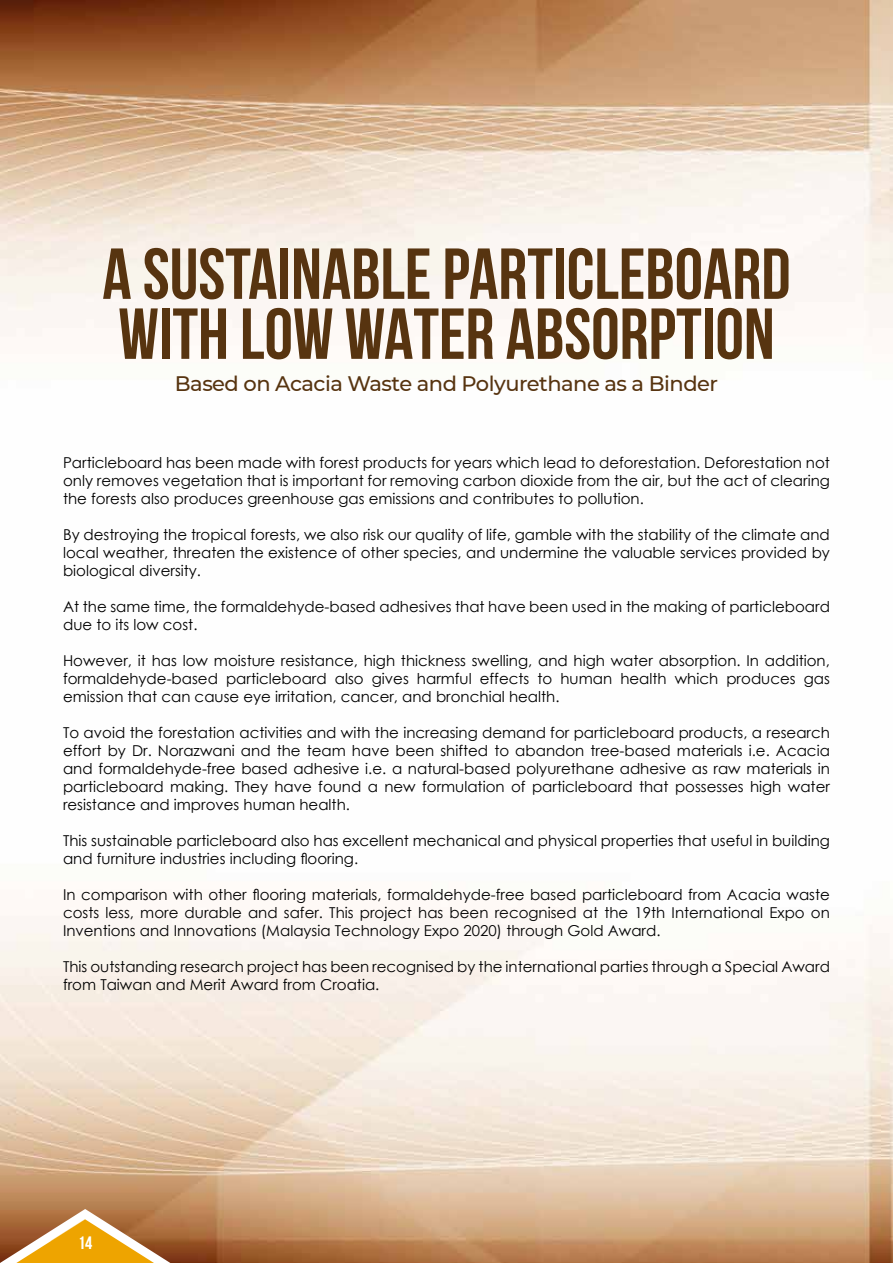
<style>
.page{position:relative;width:893px;height:1263px;background:#fff}
.page>*{position:absolute;margin:0;border:0;box-sizing:border-box;transform-origin:0 0}
.t1{font:700 72px/60px "Bebas Neue";color:#573410}
.t2{font:500 21px "Montserrat";letter-spacing:-.025em;color:#573410}
.t3{font:700 18px "Bebas Neue";color:#fff}
.t4{font:15px/18px "Century Gothic";color:#000;text-align:justify}
</style>
<div class="page">
<img style="left:0;top:0;width:893px;height:1263px">
<svg style="left:0;top:1209px;width:170px;height:54px"></svg>
<h1 class="t1" style="left:102px;top:243px;width:690px">A SUSTAINABLE PARTICLEBOARD<br>WITH LOW WATER ABSORPTION</h1>
<h2 class="t2" style="left:175px;top:369px;width:545px">Based on Acacia Waste and Polyurethane as a Binder</h2>
<p class="t4" style="left:63px;top:453px;width:768px">Particleboard has been made with forest products for years which lead to deforestation. Deforestation not only removes vegetation that is important for removing carbon dioxide from the air, but the act of clearing the forests also produces greenhouse gas emissions and contributes to pollution.</p>
<p class="t4" style="left:63px;top:525px;width:768px">By destroying the tropical forests, we also risk our quality of life, gamble with the stability of the climate and local weather, threaten the existence of other species, and undermine the valuable services provided by biological diversity.</p>
<p class="t4" style="left:63px;top:597px;width:768px">At the same time, the formaldehyde-based adhesives that have been used in the making of particleboard due to its low cost.</p>
<p class="t4" style="left:63px;top:651px;width:768px">However, it has low moisture resistance, high thickness swelling, and high water absorption. In addition, formaldehyde-based particleboard also gives harmful effects to human health which produces gas emission that can cause eye irritation, cancer, and bronchial health.</p>
<p class="t4" style="left:63px;top:723px;width:768px">To avoid the forestation activities and with the increasing demand for particleboard products, a research effort by Dr. Norazwani and the team have been shifted to abandon tree-based materials i.e. Acacia and formaldehyde-free based adhesive i.e. a natural-based polyurethane adhesive as raw materials in particleboard making. They have found a new formulation of particleboard that possesses high water resistance and improves human health.</p>
<p class="t4" style="left:63px;top:831px;width:768px">This sustainable particleboard also has excellent mechanical and physical properties that useful in building and furniture industries including flooring.</p>
<p class="t4" style="left:63px;top:885px;width:768px">In comparison with other flooring materials, formaldehyde-free based particleboard from Acacia waste costs less, more durable and safer. This project has been recognised at the 19th International Expo on Inventions and Innovations (Malaysia Technology Expo 2020) through Gold Award.</p>
<p class="t4" style="left:63px;top:957px;width:768px">This outstanding research project has been recognised by the international parties through a Special Award from Taiwan and Merit Award from Croatia.</p>
<p class="t3" style="left:78px;top:1233px;width:16px">14</p>
</div>
